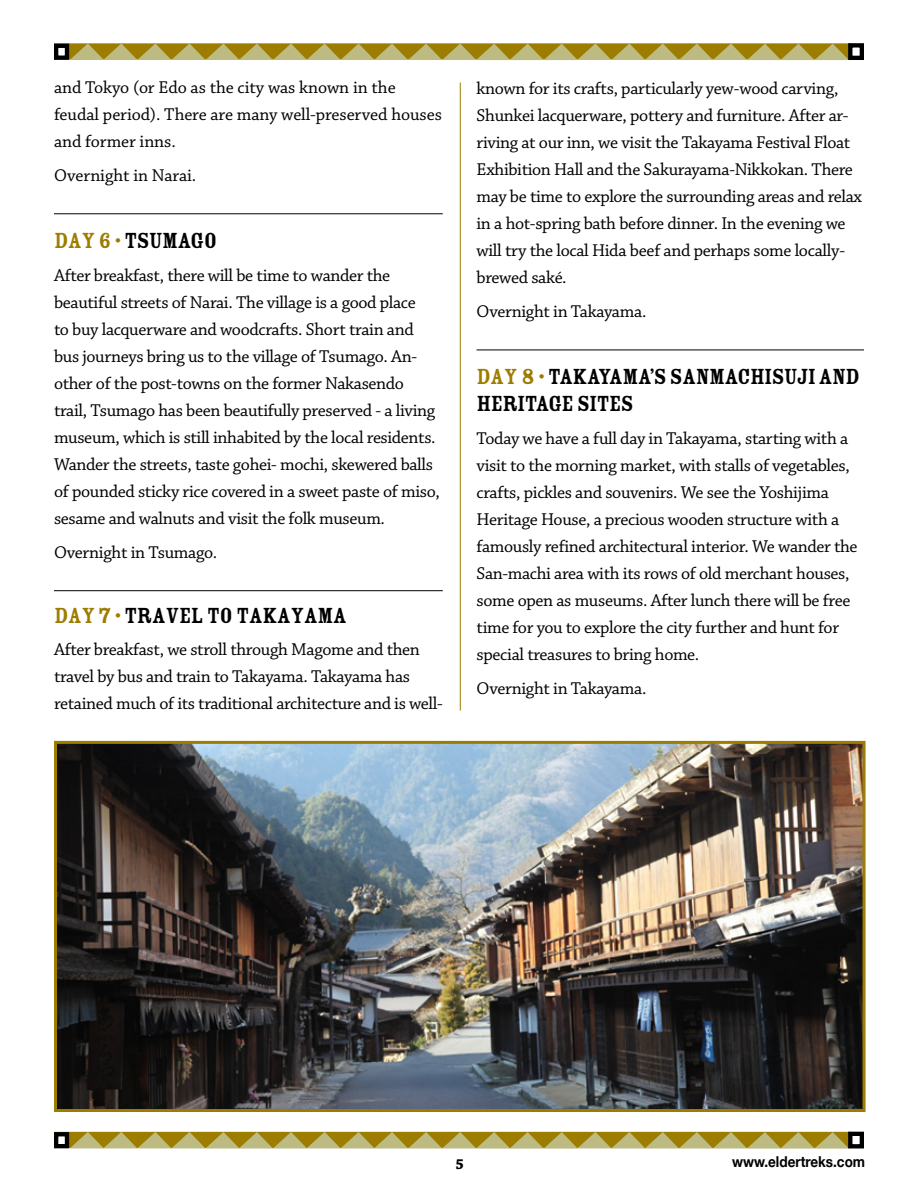
<style>
.page{position:relative;width:918px;height:1188px;background:#fff}
.page>*{position:absolute;margin:0;border:0;box-sizing:border-box;transform-origin:0 0}
.t1{font:24px/27px "Rosewood Std Fill";letter-spacing:-.03em;color:#000}
.t2{font:18px/27px "Chaparral Pro";letter-spacing:-.02em;color:#000}
.t3{font:700 15px "Helvetica Neue";color:#000;scale:.9 1}
.t4{font:700 15px "Chaparral Pro";color:#000}
.s1{color:#9d7d00}
</style>
<div class="page">
<svg style="left:70px;top:1132px;width:779px;height:17px"></svg>
<div style="left:54px;top:1132px;width:15px;height:16px;border:4px solid #000"></div>
<div style="left:848px;top:1132px;width:16px;height:16px;border:4px solid #000"></div>
<svg style="left:70px;top:43px;width:778px;height:17px"></svg>
<div style="left:54px;top:44px;width:15px;height:16px;border:4px solid #000"></div>
<div style="left:848px;top:43px;width:16px;height:17px;border:4px solid #000"></div>
<hr style="left:54px;top:213px;width:389px;height:1px;background:#000">
<hr style="left:54px;top:590px;width:389px;height:1px;background:#000">
<hr style="left:477px;top:350px;width:387px;height:1px;background:#000">
<hr style="left:460px;top:82px;width:1px;height:629px;background:#9d7d00">
<img style="left:58px;top:745px;width:804px;height:363px">
<div style="left:54px;top:741px;width:812px;height:371px;border:3px solid #9d7d00"></div>
<p class="t2" style="left:54px;top:75px;width:389px">and Tokyo (or Edo as the city was known in the feudal period). There are many well-preserved houses and former inns.</p>
<p class="t2" style="left:54px;top:162px;width:144px">Overnight in Narai.</p>
<h1 class="t1" style="left:54px;top:227px;width:165px"><span class="s1">DAY 6 •</span> TSUMAGO</h1>
<p class="t2" style="left:54px;top:263px;width:387px">After breakfast, there will be time to wander the beautiful streets of Narai. The village is a good place<br>to buy lacquerware and woodcrafts. Short train and bus journeys bring us to the village of Tsumago. An&shy;other of the post-towns on the former Nakasendo trail, Tsumago has been beautifully preserved - a living museum, which is still inhabited by the local residents.<br>Wander the streets, taste gohei- mochi, skewered balls of pounded sticky rice covered in a sweet paste of miso, sesame and walnuts and visit the folk museum.</p>
<p class="t2" style="left:54px;top:539px;width:165px">Overnight in Tsumago.</p>
<h1 class="t1" style="left:54px;top:603px;width:295px"><span class="s1">DAY 7 •</span> TRAVEL TO TAKAYAMA</h1>
<p class="t2" style="left:54px;top:636px;width:390px">After breakfast, we stroll through Magome and then travel by bus and train to Takayama. Takayama has retained much of its traditional architecture and is well-</p>
<p class="t2" style="left:477px;top:76px;width:387px">known for its crafts, particularly yew-wood carving, Shunkei lacquerware, pottery and furniture. After ar&shy;riving at our inn, we visit the Takayama Festival Float Exhibition Hall and the Sakurayama-Nikkokan. There may be time to explore the surrounding areas and relax in a hot-spring bath before dinner. In the evening we will try the local Hida beef and perhaps some locally&shy;brewed saké.</p>
<p class="t2" style="left:477px;top:298px;width:171px">Overnight in Takayama.</p>
<h1 class="t1" style="left:477px;top:363px;width:385px"><span class="s1">DAY 8 •</span> TAKAYAMA’S SANMACHISUJI AND<br>HERITAGE SITES</h1>
<p class="t2" style="left:477px;top:426px;width:383px">Today we have a full day in Takayama, starting with a visit to the morning market, with stalls of vegetables, crafts, pickles and souvenirs. We see the Yoshijima Heritage House, a precious wooden structure with a famously refined architectural interior. We wander the San-machi area with its rows of old merchant houses, some open as museums. After lunch there will be free time for you to explore the city further and hunt for special treasures to bring home.</p>
<p class="t2" style="left:477px;top:675px;width:171px">Overnight in Takayama.</p>
<p class="t4" style="left:456px;top:1156px;width:10px">5</p>
<p class="t3" style="left:732px;top:1150px;width:149px">www.eldertreks.com</p>
</div>
